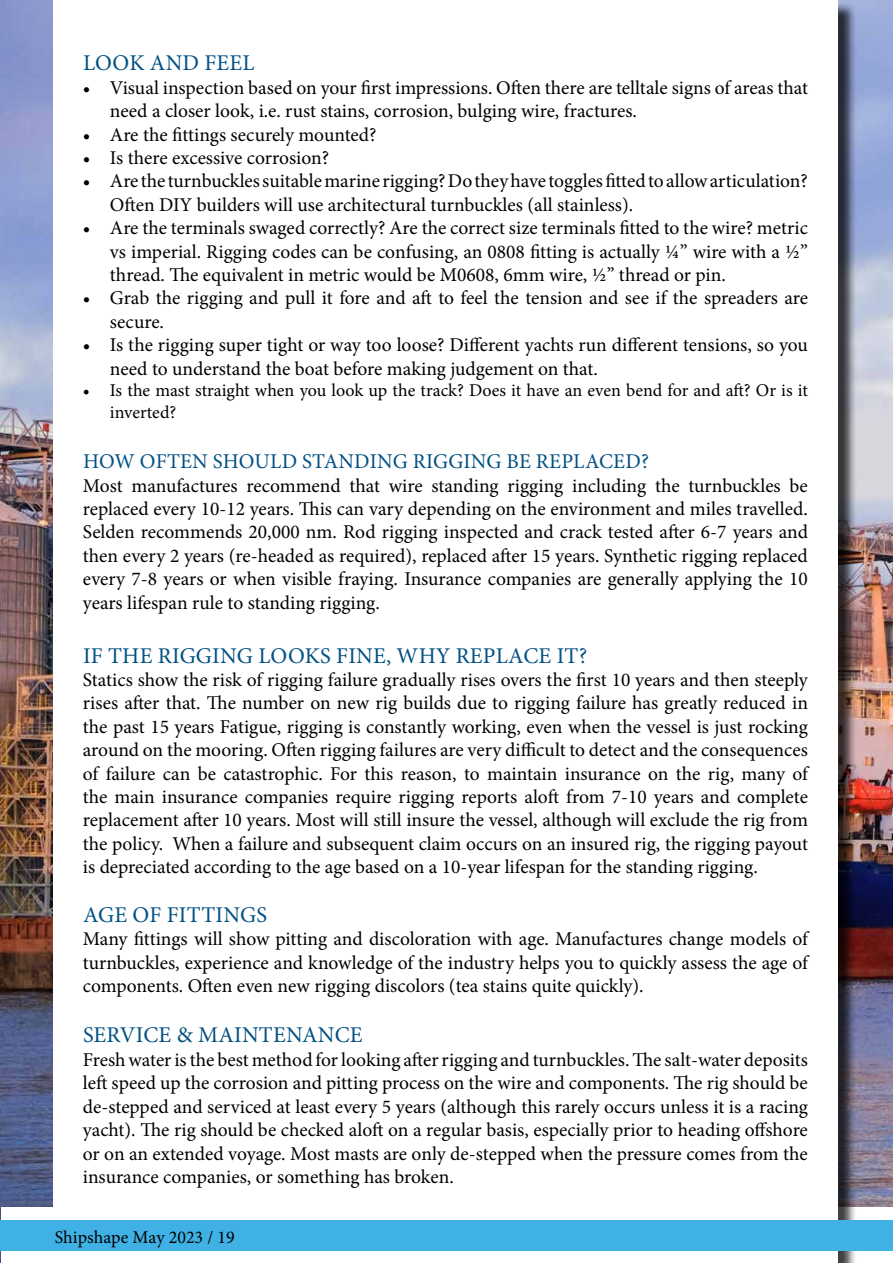
<style>
.page{position:relative;width:893px;height:1263px;background:#fff}
.page>*{position:absolute;margin:0;border:0;box-sizing:border-box;transform-origin:0 0}
.t1{font:22.5px "Minion Pro";letter-spacing:.01em;color:#005183}
.t2{font:21px "Minion Pro";letter-spacing:.01em;color:#005183}
.t3{font:19.5px/23.4px "Minion Pro";color:#000;text-align:justify}
.t4{font:18px/21.6px "Minion Pro";color:#000}
</style>
<div class="page">
<img style="left:0;top:0;width:893px;height:1263px">
<div style="left:2px;top:1208px;width:891px;height:55px;background:#fff"></div>
<div style="left:55px;top:2px;width:802px;height:1261px;background:#000;opacity:.75"></div>
<div style="left:53px;top:0;width:785px;height:1263px;background:#fff"></div>
<div style="left:1px;top:1220px;width:892px;height:30px;background:#3fb1e5"></div>
<p class="t1" style="left:83px;top:48px;width:173px">LOOK AND FEEL</p>
<p class="t3" style="left:110px;top:76px;width:699px;text-indent:-27px">• Visual inspection based on your first impressions. Often there are telltale signs of areas that need a closer look, i.e. rust stains, corrosion, bulging wire, fractures.</p>
<p class="t3" style="left:83px;top:123px;width:295px">• Are the fittings securely mounted?</p>
<p class="t3" style="left:83px;top:146px;width:248px">• Is there excessive corrosion?</p>
<p class="t3" style="left:110px;top:170px;width:700px;text-indent:-27px">• Are the turnbuckles suitable marine rigging? Do they have toggles fitted to allow articulation?<br>Often DIY builders will use architectural turnbuckles (all stainless).</p>
<p class="t3" style="left:110px;top:216px;width:699px;text-indent:-27px">• Are the terminals swaged correctly? Are the correct size terminals fitted to the wire? metric vs imperial. Rigging codes can be confusing, an 0808 fitting is actually ¼” wire with a ½” thread. The equivalent in metric would be M0608, 6mm wire, ½” thread or pin.</p>
<p class="t3" style="left:110px;top:287px;width:700px;text-indent:-27px">• Grab the rigging and pull it fore and aft to feel the tension and see if the spreaders are secure.</p>
<p class="t3" style="left:110px;top:333px;width:699px;text-indent:-27px">• Is the rigging super tight or way too loose? Different yachts run different tensions, so you need to understand the boat before making judgement on that.</p>
<p class="t4" style="left:110px;top:380px;width:699px;text-indent:-27px">• Is the mast straight when you look up the track? Does it have an even bend for and aft? Or is it inverted?</p>
<p class="t2" style="left:83px;top:447px;width:567px">HOW OFTEN SHOULD STANDING RIGGING BE REPLACED?</p>
<p class="t3" style="left:83px;top:474px;width:726px">Most manufactures recommend that wire standing rigging including the turnbuckles be replaced every 10-12 years. This can vary depending on the environment and miles travelled.<br>Selden recommends 20,000 nm. Rod rigging inspected and crack tested after 6-7 years and then every 2 years (re-headed as required), replaced after 15 years. Synthetic rigging replaced every 7-8 years or when visible fraying. Insurance companies are generally applying the 10 years lifespan rule to standing rigging.</p>
<p class="t1" style="left:83px;top:640px;width:506px">IF THE RIGGING LOOKS FINE, WHY REPLACE IT?</p>
<p class="t3" style="left:83px;top:668px;width:727px">Statics show the risk of rigging failure gradually rises overs the first 10 years and then steeply rises after that. The number on new rig builds due to rigging failure has greatly reduced in the past 15 years Fatigue, rigging is constantly working, even when the vessel is just rocking around on the mooring. Often rigging failures are very difficult to detect and the consequences of failure can be catastrophic. For this reason, to maintain insurance on the rig, many of the main insurance companies require rigging reports aloft from 7-10 years and complete replacement after 10 years. Most will still insure the vessel, although will exclude the rig from the policy. When a failure and subsequent claim occurs on an insured rig, the rigging payout is depreciated according to the age based on a 10-year lifespan for the standing rigging.</p>
<p class="t1" style="left:83px;top:900px;width:186px">AGE OF FITTINGS</p>
<p class="t3" style="left:83px;top:927px;width:727px">Many fittings will show pitting and discoloration with age. Manufactures change models of turnbuckles, experience and knowledge of the industry helps you to quickly assess the age of components. Often even new rigging discolors (tea stains quite quickly).</p>
<p class="t1" style="left:83px;top:1020px;width:281px">SERVICE &amp; MAINTENANCE</p>
<p class="t3" style="left:83px;top:1048px;width:727px">Fresh water is the best method for looking after rigging and turnbuckles. The salt-water deposits left speed up the corrosion and pitting process on the wire and components. The rig should be de-stepped and serviced at least every 5 years (although this rarely occurs unless it is a racing yacht). The rig should be checked aloft on a regular basis, especially prior to heading offshore or on an extended voyage. Most masts are only de-stepped when the pressure comes from the insurance companies, or something has broken.</p>
<p class="t4" style="left:55px;top:1226px;width:181px">Shipshape May 2023 / 19</p>
</div>
